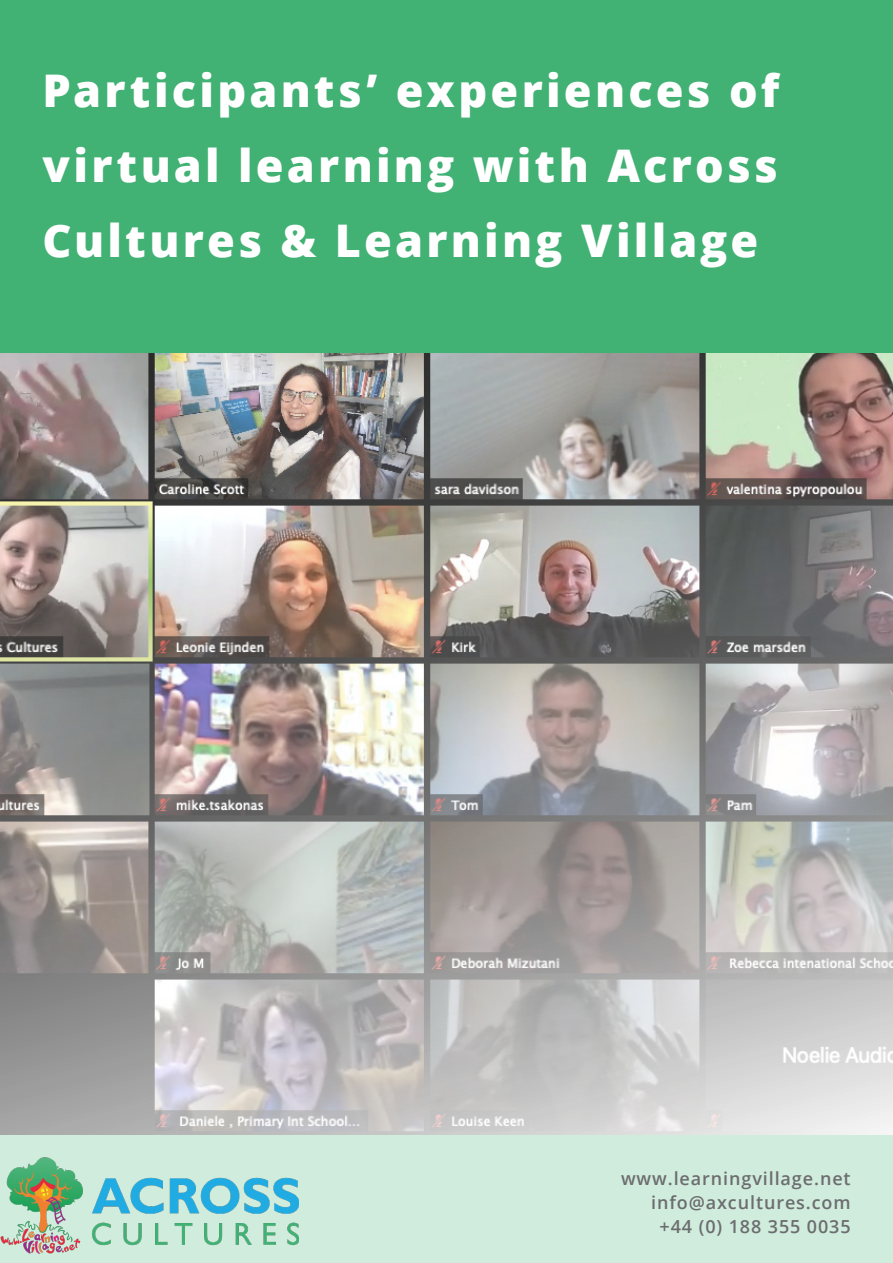
<style>
.page{position:relative;width:893px;height:1263px;background:#fff}
.page>*{position:absolute;margin:0;border:0;box-sizing:border-box;transform-origin:0 0}
.t1{font:800 45px/75px "Open Sans";letter-spacing:.07em;color:#fff;text-align:justify}
.t2{font:600 18px "Open Sans";letter-spacing:.05em;color:#6c6d70}
.t3{font:700 13.5px "Open Sans";color:#fff}
</style>
<div class="page">
<img style="left:0;top:352px;width:893px;height:783px">
<div style="left:0;top:1135px;width:893px;height:128px;background:#d0ecdc"></div>
<div style="left:0;top:0;width:893px;height:352px;background:#41b174"></div>
<img style="left:0;top:1157px;width:299px;height:96px">
<p class="t1" style="left:43px;top:51px;width:738px">Participants’ experiences of virtual learning with Across Cultures &amp; Learning Village</p>
<p class="t3" style="left:594px;top:88px;width:169px">Connecting communities</p>
<p class="t2" style="left:621px;top:1166px;width:231px">www.learningvillage.net</p>
<p class="t2" style="left:651px;top:1190px;width:201px">info@axcultures.com</p>
<p class="t2" style="left:660px;top:1214px;width:193px">+44 (0) 188 355 0035</p>
</div>
